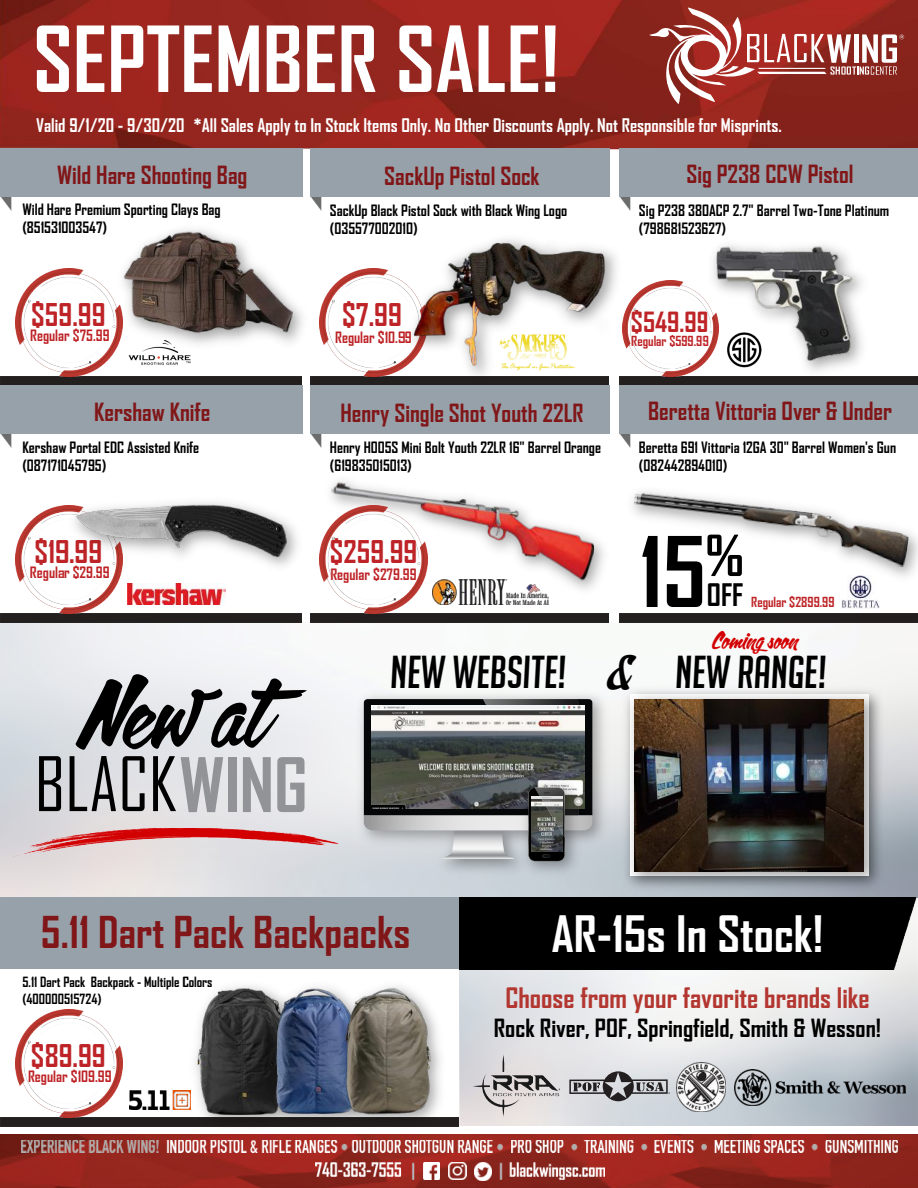
<style>
.page{position:relative;width:918px;height:1188px;background:#fff}
.page>*{position:absolute;margin:0;border:0;box-sizing:border-box;transform-origin:0 0}
.t1{font:700 93px "Agency FB";color:#000;scale:1.04 1}
.t2{font:88.8px "Calgary Script OT";color:#000}
.t3{font:700 87px "Agency FB";color:#fff}
.t4{font:700 48px "Agency FB";color:#fff;scale:1.04 1}
.t5{font:italic 45px "Big Noodle Titling";color:#000}
.t6{font:700 42px "Agency FB";color:#801618;scale:1.04 1}
.t7{font:700 30px "Agency FB";color:#be2427}
.t8{font:700 29.7px "Agency FB";color:#000}
.t9{font:700 27px "Agency FB";color:#b33630;scale:1.04 1}
.t10{font:700 26.7px "Agency FB";color:#be2427}
.t11{font:700 24px "Agency FB";color:#801618}
.t12{font:700 24px "Agency FB";color:#000;scale:1.04 1}
.t13{font:22.5px "Calgary Script OT";color:#d30001}
.t14{font:700 18px "Agency FB";color:#fff}
.t15{font:700 15px/18px "Agency FB";color:#000}
.t16{font:700 15px "Agency FB";color:#be2427}
.t17{font:700 13.5px/16.2px "Agency FB";color:#000}
.t18{font:700 13.35px "Agency FB";color:#be2427}
.s1{font-family:"Calgary Script OT";font-style:normal}
</style>
<div class="page">
<img style="left:0;top:0;width:918px;height:150px">
<img style="left:0;top:1134px;width:918px;height:54px">
<img style="left:315px;top:1162px;width:289px;height:17px">
<img style="left:423px;top:1162px;width:17px;height:17px">
<img style="left:448px;top:1162px;width:18px;height:18px">
<img style="left:474px;top:1162px;width:18px;height:19px">
<img style="left:21px;top:1140px;width:877px;height:12px">
<img style="left:459px;top:969px;width:459px;height:157px">
<img style="left:0;top:196px;width:297px;height:14px">
<img style="left:0;top:376px;width:302px;height:57px">
<img style="left:15px;top:268px;width:98px;height:108px">
<img style="left:310px;top:376px;width:300px;height:57px">
<img style="left:627px;top:376px;width:291px;height:57px">
<img style="left:627px;top:280px;width:77px;height:96px">
<img style="left:620px;top:196px;width:295px;height:14px">
<img style="left:310px;top:196px;width:296px;height:14px">
<img style="left:320px;top:268px;width:82px;height:108px">
<svg style="left:649px;top:7px;width:255px;height:97px;background:#aa5049"></svg>
<img style="left:842px;top:588px;width:37px;height:20px">
<img style="left:570px;top:539px;width:34px;height:51px">
<img style="left:331px;top:481px;width:263px;height:102px">
<img style="left:0;top:621px;width:918px;height:348px">
<img style="left:0;top:386px;width:297px;height:61px">
<div style="left:0;top:614px;width:302px;height:8px;background:#231f1f"></div>
<img style="left:15px;top:506px;width:108px;height:108px">
<div style="left:310px;top:614px;width:299px;height:8px;background:#231f1f"></div>
<div style="left:620px;top:614px;width:298px;height:8px;background:#231f1f"></div>
<img style="left:620px;top:386px;width:295px;height:61px">
<img style="left:310px;top:386px;width:296px;height:61px">
<img style="left:320px;top:506px;width:108px;height:108px">
<div style="left:0;top:897px;width:297px;height:62px;background:#97a1aa"></div>
<div style="left:0;top:1118px;width:459px;height:8px;background:#231f1f"></div>
<img style="left:15px;top:1010px;width:108px;height:108px">
<img style="left:128px;top:355px;width:63px;height:10px">
<img style="left:129px;top:1090px;width:56px;height:19px">
<img style="left:111px;top:229px;width:192px;height:125px">
<img style="left:123px;top:230px;width:169px;height:104px">
<img style="left:402px;top:252px;width:225px;height:137px">
<img style="left:410px;top:239px;width:200px;height:128px">
<img style="left:704px;top:245px;width:171px;height:138px">
<img style="left:694px;top:246px;width:181px;height:115px">
<img style="left:62px;top:505px;width:236px;height:73px">
<img style="left:69px;top:502px;width:222px;height:57px">
<img style="left:642px;top:491px;width:276px;height:97px">
<img style="left:632px;top:492px;width:278px;height:75px">
<img style="left:185px;top:985px;width:72px;height:151px">
<img style="left:197px;top:988px;width:60px;height:126px">
<img style="left:257px;top:986px;width:76px;height:150px">
<img style="left:269px;top:988px;width:64px;height:126px">
<img style="left:333px;top:986px;width:119px;height:150px">
<img style="left:346px;top:988px;width:84px;height:126px">
<img style="left:472px;top:1054px;width:88px;height:63px">
<img style="left:677px;top:1062px;width:49px;height:49px">
<svg style="left:569px;top:1071px;width:101px;height:30px;background:#9e9ea2"></svg>
<img style="left:735px;top:1069px;width:171px;height:37px">
<svg style="left:39px;top:756px;width:22px;height:55px"></svg>
<svg style="left:70px;top:756px;width:46px;height:55px;background:#969699"></svg>
<svg style="left:123px;top:756px;width:22px;height:55px"></svg>
<svg style="left:153px;top:756px;width:70px;height:56px;background:#a5a6a9"></svg>
<div style="left:228px;top:757px;width:8px;height:55px;background:#919396"></div>
<svg style="left:243px;top:757px;width:28px;height:55px;background:#a9aaad"></svg>
<img style="left:617px;top:681px;width:273px;height:216px">
<svg style="left:277px;top:757px;width:27px;height:55px"></svg>
<img style="left:621px;top:686px;width:264px;height:207px">
<img style="left:634px;top:699px;width:230px;height:172px">
<img style="left:351px;top:686px;width:263px;height:195px">
<img style="left:516px;top:861px;width:71px;height:23px">
<svg style="left:364px;top:699px;width:228px;height:162px;background:#787b7a"></svg>
<img style="left:14px;top:828px;width:324px;height:29px">
<img style="left:128px;top:584px;width:97px;height:21px">
<img style="left:432px;top:580px;width:117px;height:24px">
<h3 class="t3" style="left:33px;top:5px;width:528px">SEPTEMBER SALE!</h3>
<p class="t14" style="left:36px;top:114px;width:747px">Valid 9/1/20 - 9/30/20 *All Sales Apply to In Stock Items Only. No Other Discounts Apply. Not Responsible for Misprints.</p>
<h3 class="t11" style="left:57px;top:160px;width:192px">Wild Hare Shooting Bag</h3>
<p class="t15" style="left:22px;top:200px;width:200px">Wild Hare Premium Sporting Clays Bag (851531003547)</p>
<h3 class="t11" style="left:384px;top:161px;width:157px">SackUp Pistol Sock</h3>
<p class="t15" style="left:330px;top:201px;width:239px">SackUp Black Pistol Sock with Black Wing Logo (035577002010)</p>
<h3 class="t11" style="left:686px;top:159px;width:169px">Sig P238 CCW Pistol</h3>
<p class="t15" style="left:639px;top:201px;width:252px">Sig P238 380ACP 2.7" Barrel Two-Tone Platinum (798681523627)</p>
<h3 class="t7" style="left:31px;top:296px;width:76px">$59.99</h3>
<p class="t16" style="left:30px;top:326px;width:81px">Regular $75.99</p>
<h3 class="t11" style="left:94px;top:397px;width:118px">Kershaw Knife</h3>
<p class="t15" style="left:22px;top:438px;width:178px">Kershaw Portal EDC Assisted Knife (087171045795)</p>
<h3 class="t7" style="left:342px;top:296px;width:61px">$7.99</h3>
<p class="t16" style="left:335px;top:328px;width:78px">Regular $10.99</p>
<h3 class="t11" style="left:340px;top:398px;width:245px">Henry Single Shot Youth 22LR</h3>
<p class="t15" style="left:330px;top:438px;width:273px">Henry H005S Mini Bolt Youth 22LR 16" Barrel Orange (619835015013)</p>
<h3 class="t10" style="left:631px;top:305px;width:80px">$549.99</h3>
<p class="t18" style="left:631px;top:332px;width:79px">Regular $599.99</p>
<h3 class="t11" style="left:648px;top:396px;width:246px">Beretta Vittoria Over &amp; Under</h3>
<p class="t15" style="left:639px;top:438px;width:259px">Beretta 691 Vittoria 12GA 30" Barrel Women's Gun (082442894010)</p>
<h3 class="t7" style="left:34px;top:533px;width:69px">$19.99</h3>
<p class="t16" style="left:30px;top:563px;width:81px">Regular $29.99</p>
<h2 class="t2" style="left:79px;top:657px;width:187px">New at</h2>
<h3 class="t7" style="left:330px;top:533px;width:89px">$259.99</h3>
<p class="t16" style="left:330px;top:565px;width:88px">Regular $279.99</p>
<h1 class="t1" style="left:640px;top:514px;width:101px">15<sup>%</sup></h1>
<h3 class="t8" style="left:707px;top:576px;width:38px">OFF</h3>
<p class="t18" style="left:751px;top:593px;width:85px">Regular $2899.99</p>
<h3 class="t13" style="left:712px;top:626px;width:87px">Coming soon</h3>
<h3 class="t5" style="left:390px;top:648px;width:438px">NEW WEBSITE! <span class="s1">&amp;</span> NEW RANGE!</h3>
<h3 class="t6" style="left:41px;top:906px;width:357px">5.11 Dart Pack Backpacks</h3>
<p class="t17" style="left:22px;top:974px;width:192px">5.11 Dart Pack Backpack - Multiple Colors (400000515724)</p>
<h3 class="t7" style="left:31px;top:1037px;width:76px">$89.99</h3>
<p class="t16" style="left:28px;top:1067px;width:85px">Regular $109.99</p>
<h3 class="t4" style="left:551px;top:904px;width:263px">AR-15s In Stock!</h3>
<h3 class="t9" style="left:505px;top:981px;width:352px">Choose from your favorite brands like</h3>
<h3 class="t12" style="left:494px;top:1013px;width:374px">Rock River, POF, Springfield, Smith &amp; Wesson!</h3>
</div>
